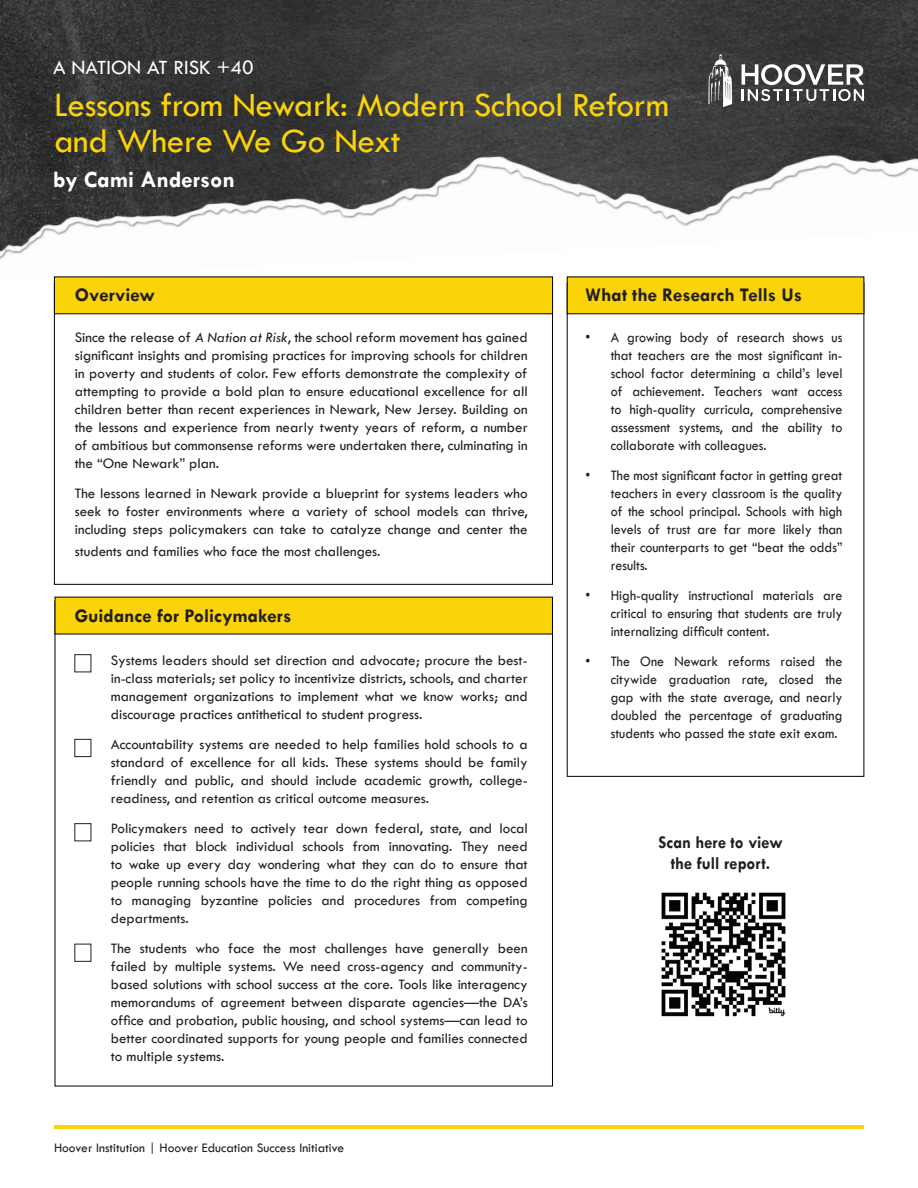
<style>
.page{position:relative;width:918px;height:1188px;background:#fff}
.page>*{position:absolute;margin:0;border:0;box-sizing:border-box;transform-origin:0 0}
.t1{font:35.25px/36px "Tw Cen";letter-spacing:-.01em;color:#fad308}
.t2{font:700 23.4px "Tw Cen";color:#fff}
.t3{font:21px "Tw Cen";color:#fff}
.t4{font:700 19.5px "Tw Cen";color:#231f20}
.t5{font:700 18px/21px "Tw Cen";color:#231f20;text-align:center;scale:.93 1}
.t6{font:15px/18px "Tw Cen";color:#231f20;text-align:justify}
.t7{font:15px/18px "Tw Cen";color:#231f20;text-align:justify;scale:.93 1}
.t8{font:13.5px "Tw Cen";color:#231f20}
.s1{font-style:italic}
</style>
<div class="page">
<hr style="left:54px;top:1125px;width:810px;height:4px;background:#fad308">
<div style="left:74px;top:739px;width:17px;height:18px;border:1px solid #231f20"></div>
<img style="left:0;top:0;width:466px;height:280px">
<img style="left:451px;top:0;width:467px;height:255px">
<svg style="left:742px;top:64px;width:122px;height:37px"></svg>
<svg style="left:708px;top:54px;width:24px;height:53px"></svg>
<img style="left:661px;top:892px;width:125px;height:125px">
<div style="left:54px;top:277px;width:499px;height:37px;background:#fad308"></div>
<div style="left:55px;top:597px;width:498px;height:37px;background:#fad308"></div>
<div style="left:567px;top:277px;width:297px;height:37px;background:#fad308"></div>
<h3 class="t3" style="left:53px;top:55px;width:202px">A NATION AT RISK +40</h3>
<h1 class="t1" style="left:54px;top:86px;width:617px">Lessons from Newark: Modern School Reform and Where We Go Next</h1>
<h2 class="t2" style="left:53px;top:165px;width:183px">by Cami Anderson</h2>
<h3 class="t4" style="left:75px;top:283px;width:82px">Overview</h3>
<h3 class="t4" style="left:586px;top:283px;width:218px">What the Research Tells Us</h3>
<p class="t6" style="left:75px;top:328px;width:454px">Since the release of <span class="s1">A Nation at Risk</span>, the school reform movement has gained significant insights and promising practices for improving schools for children in poverty and students of color. Few efforts demonstrate the complexity of attempting to provide a bold plan to ensure educational excellence for all children better than recent experiences in Newark, New Jersey. Building on the lessons and experience from nearly twenty years of reform, a number of ambitious but commonsense reforms were undertaken there, culminating in the “One Newark” plan.</p>
<p class="t6" style="left:75px;top:484px;width:454px">The lessons learned in Newark provide a blueprint for systems leaders who seek to foster environments where a variety of school models can thrive, including steps policymakers can take to catalyze change and center the</p>
<p class="t6" style="left:75px;top:542px;width:307px">students and families who face the most challenges.</p>
<h3 class="t4" style="left:75px;top:604px;width:218px">Guidance for Policymakers</h3>
<p class="t6" style="left:111px;top:652px;width:418px">Systems leaders should set direction and advocate; procure the best&shy;in-class materials; set policy to incentivize districts, schools, and charter management organizations to implement what we know works; and discourage practices antithetical to student progress.</p>
<p class="t6" style="left:111px;top:736px;width:418px">Accountability systems are needed to help families hold schools to a standard of excellence for all kids. These systems should be family friendly and public, and should include academic growth, college&shy;readiness, and retention as critical outcome measures.</p>
<p class="t6" style="left:111px;top:820px;width:418px">Policymakers need to actively tear down federal, state, and local policies that block individual schools from innovating. They need to wake up every day wondering what they can do to ensure that people running schools have the time to do the right thing as opposed to managing byzantine policies and procedures from competing departments.</p>
<p class="t6" style="left:111px;top:940px;width:418px">The students who face the most challenges have generally been failed by multiple systems. We need cross-agency and community&shy;based solutions with school success at the core. Tools like interagency memorandums of agreement between disparate agencies—the DA’s office and probation, public housing, and school systems—can lead to better coordinated supports for young people and families connected to multiple systems.</p>
<p class="t8" style="left:54px;top:1140px;width:292px">Hoover Institution | Hoover Education Success Initiative</p>
<p class="t7" style="left:611px;top:328px;width:251px;text-indent:-25px">• A growing body of research shows us that teachers are the most significant in&shy;school factor determining a child’s level of achievement. Teachers want access to high-quality curricula, comprehensive assessment systems, and the ability to collaborate with colleagues.</p>
<p class="t7" style="left:611px;top:466px;width:251px;text-indent:-25px">• The most significant factor in getting great teachers in every classroom is the quality of the school principal. Schools with high levels of trust are far more likely than their counterparts to get “beat the odds” results.</p>
<p class="t7" style="left:611px;top:586px;width:251px;text-indent:-25px">• High-quality instructional materials are critical to ensuring that students are truly internalizing difficult content.</p>
<p class="t7" style="left:611px;top:652px;width:251px;text-indent:-25px">• The One Newark reforms raised the citywide graduation rate, closed the gap with the state average, and nearly doubled the percentage of graduating students who passed the state exit exam.</p>
<p class="t5" style="left:659px;top:831px;width:135px">Scan here to view the full report.</p>
</div>
